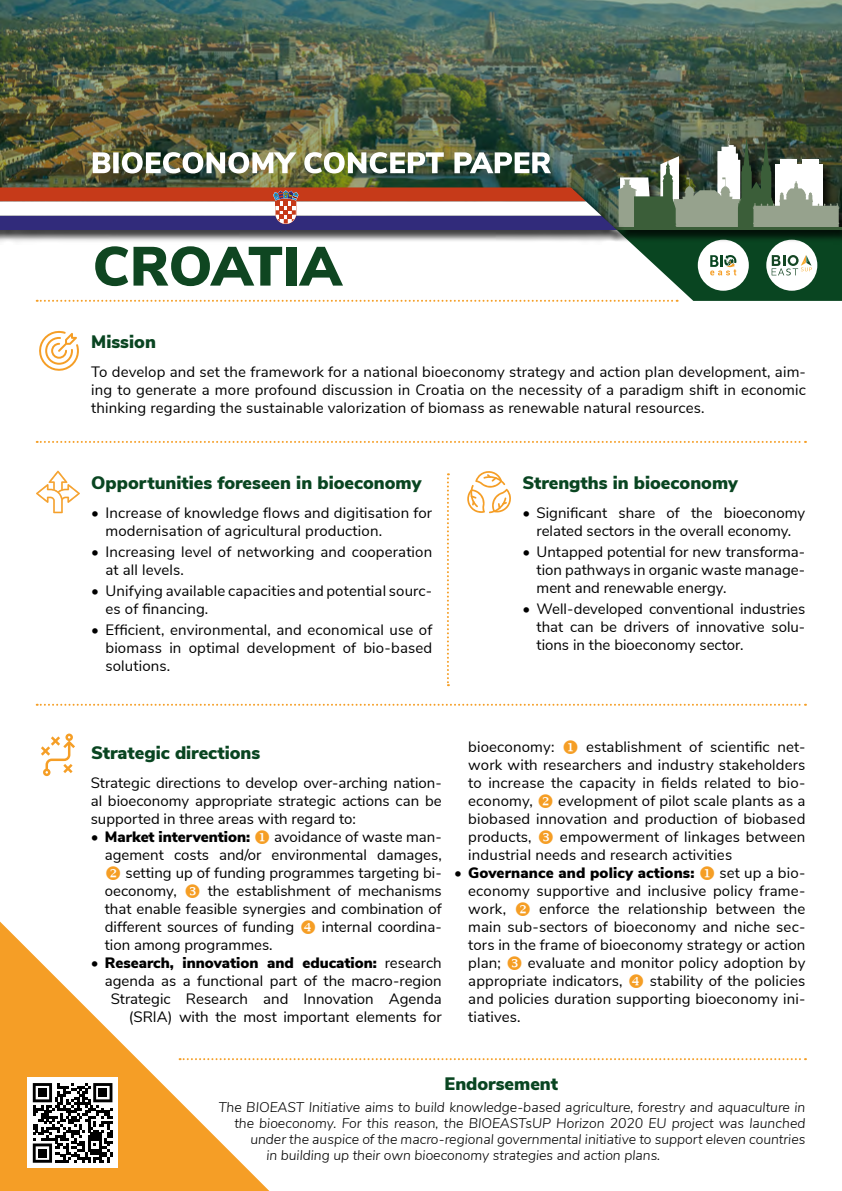
<style>
.page{position:relative;width:842px;height:1191px;background:#fff}
.page>*{position:absolute;margin:0;border:0;box-sizing:border-box;transform-origin:0 0}
.t1{font:900 55px "Nunito Sans";color:#0f4621}
.t2{font:900 18px "Nunito Sans";color:#094521}
.t3{font:15px/18px "Nunito Sans";letter-spacing:.01em;color:#000;text-align:justify}
.t4{font:italic 300 14px "Nunito Sans";color:#000}
.s1{font-weight:900}
.s2{color:#f59e25}
</style>
<div class="page">
<img style="left:0;top:0;width:842px;height:133px">
<svg style="left:0;top:921px;width:269px;height:270px"></svg>
<img style="left:606px;top:130px;width:236px;height:3px">
<svg style="left:41px;top:733px;width:34px;height:43px"></svg>
<svg style="left:39px;top:330px;width:40px;height:41px"></svg>
<img style="left:0;top:133px;width:842px;height:169px">
<svg style="left:447px;top:473px;width:2px;height:213px"></svg>
<svg style="left:37px;top:441px;width:769px;height:2px"></svg>
<svg style="left:37px;top:704px;width:769px;height:2px"></svg>
<svg style="left:180px;top:1058px;width:626px;height:2px"></svg>
<svg style="left:468px;top:471px;width:42px;height:42px"></svg>
<svg style="left:37px;top:471px;width:42px;height:42px"></svg>
<div style="left:27px;top:1077px;width:91px;height:91px;background:#fff"></div>
<svg style="left:33px;top:1083px;width:79px;height:79px"></svg>
<div style="left:38px;top:1088px;width:9px;height:8px;background:#000"></div>
<div style="left:99px;top:1088px;width:8px;height:8px;background:#000"></div>
<div style="left:38px;top:1149px;width:9px;height:8px;background:#000"></div>
<h1 class="t1" style="left:93px;top:226px;width:251px">CROATIA</h1>
<p class="t2" style="left:91px;top:328px;width:66px">Mission</p>
<p class="t3" style="left:91px;top:362px;width:716px">To develop and set the framework for a national bioeconomy strategy and action plan development, aim&shy;ing to generate a more profound discussion in Croatia on the necessity of a paradigm shift in economic thinking regarding the sustainable valorization of biomass as renewable natural resources.</p>
<p class="t2" style="left:91px;top:469px;width:332px">Opportunities foreseen in bioeconomy</p>
<p class="t3" style="left:105px;top:503px;width:328px;text-indent:-14px">• Increase of knowledge flows and digitisation for modernisation of agricultural production.</p>
<p class="t3" style="left:105px;top:542px;width:328px;text-indent:-14px">• Increasing level of networking and cooperation at all levels.</p>
<p class="t3" style="left:105px;top:581px;width:328px;text-indent:-14px">• Unifying available capacities and potential sourc&shy;es of financing.</p>
<p class="t3" style="left:105px;top:619px;width:328px;text-indent:-14px">• Efficient, environmental, and economical use of biomass in optimal development of bio-based solutions.</p>
<p class="t2" style="left:522px;top:469px;width:217px">Strengths in bioeconomy</p>
<p class="t3" style="left:522px;top:503px;width:284px;text-align:center">• Significant share of the bioeconomy related sectors in the overall economy.</p>
<p class="t3" style="left:537px;top:542px;width:270px;text-indent:-14px">• Untapped potential for new transforma&shy;tion pathways in organic waste manage&shy;ment and renewable energy.</p>
<p class="t3" style="left:537px;top:599px;width:270px;text-indent:-14px">• Well-developed conventional industries that can be drivers of innovative solu&shy;tions in the bioeconomy sector.</p>
<p class="t2" style="left:91px;top:739px;width:171px">Strategic directions</p>
<p class="t3" style="left:91px;top:772px;width:353px">Strategic directions to develop over-arching nation&shy;al bioeconomy appropriate strategic actions can be supported in three areas with regard to:</p>
<p class="t3" style="left:91px;top:826px;width:353px;text-align:right"><span class="s1">• Market intervention:</span> <span class="s2">◆</span> avoidance of waste man&shy;agement costs and/or environmental damages,</p>
<p class="t3" style="left:105px;top:862px;width:338px"><span class="s2">❖</span> setting up of funding programmes targeting bi&shy;oeconomy,</p>
<p class="t3" style="left:105px;top:880px;width:338px;text-indent:103px">the establishment of mechanisms that enable feasible synergies and combination of different sources of funding</p>
<p class="t3" style="left:322px;top:916px;width:121px">internal coordina-</p>
<p class="t3" style="left:105px;top:934px;width:169px">tion among programmes.</p>
<p class="t3" style="left:91px;top:952px;width:353px;text-align:right"><span class="s1">• Research, innovation and education:</span> research agenda as a functional part of the macro-region Strategic Research and Innovation Agenda (SRIA) with the most important elements for</p>
<p class="t3" style="left:468px;top:736px;width:339px">bioeconomy: <span class="s2">◆</span> establishment of scientific net&shy;work with researchers and industry stakeholders to increase the capacity in fields related to bio&shy;economy, <span class="s2">❖</span> evelopment of pilot scale plants as a biobased innovation and production of biobased products,</p>
<p class="t3" style="left:468px;top:826px;width:339px;text-indent:92px">empowerment of linkages between industrial needs and research activities</p>
<p class="t3" style="left:468px;top:862px;width:339px;text-align:left;text-indent:-14px"><span class="s1">• Governance and policy actions:</span> <span class="s2">◆</span> set up a bio&shy;economy supportive and inclusive policy frame&shy;work, <span class="s2">❖</span> enforce the relationship between the main sub-sectors of bioeconomy and niche sec&shy;tors in the frame of bioeconomy strategy or action plan;</p>
<p class="t3" style="left:468px;top:952px;width:339px;text-indent:60px">evaluate and monitor policy adoption by appropriate indicators,</p>
<p class="t3" style="left:468px;top:970px;width:339px;text-indent:182px">stability of the policies and policies duration supporting bioeconomy ini&shy;tiatives.</p>
<p class="t2" style="left:445px;top:1070px;width:115px">Endorsement</p>
<p class="t4" style="left:218px;top:1096px;width:589px">The BIOEAST Initiative aims to build knowledge-based agriculture, forestry and aquaculture in</p>
<p class="t4" style="left:234px;top:1112px;width:572px">the bioeconomy. For this reason, the BIOEASTsUP Horizon 2020 EU project was launched</p>
<p class="t4" style="left:250px;top:1128px;width:557px">under the auspice of the macro-regional governmental initiative to support eleven countries</p>
<p class="t4" style="left:266px;top:1144px;width:395px">in building up their own bioeconomy strategies and action plans.</p>
</div>
